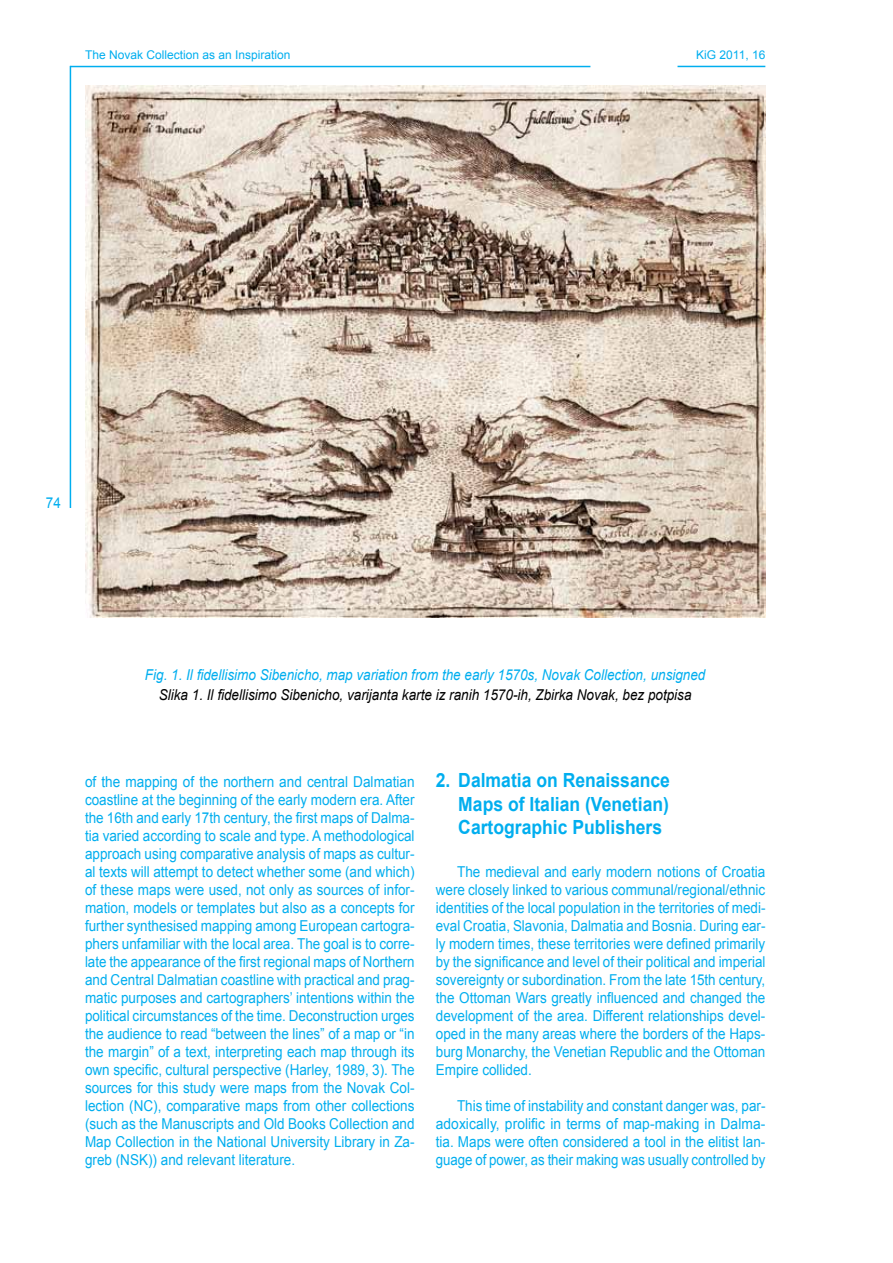
<style>
.page{position:relative;width:893px;height:1263px;background:#fff}
.page>*{position:absolute;margin:0;border:0;box-sizing:border-box;transform-origin:0 0}
.t1{font:700 19.5px/23.4px "Arial";color:#00aeef;text-align:justify;scale:.9 1}
.t2{font:15px/18px "Arial";color:#00aeef;text-align:justify;scale:.91 1}
.t3{font:15px/18px "Arial";color:#00aeef;text-align:justify;scale:.9 1}
.t4{font:italic 15px "Arial";color:#00aeef;scale:.9 1}
.t5{font:italic 15px "Arial";color:#000;scale:.9 1}
.t6{font:12px "Arial";color:#00aeef}
</style>
<div class="page">
<hr style="left:70px;top:66px;width:520px;height:1px;background:#00aeef">
<hr style="left:70px;top:66px;width:1px;height:442px;background:#00aeef">
<hr style="left:677px;top:66px;width:88px;height:1px;background:#00aeef">
<img style="left:85px;top:85px;width:680px;height:532px">
<p class="t6" style="left:85px;top:47px;width:207px">The Novak Collection as an Inspiration</p>
<p class="t6" style="left:696px;top:47px;width:71px">KiG 2011, 16</p>
<p class="t3" style="left:46px;top:494px;width:18px">74</p>
<p class="t4" style="left:145px;top:665px;width:624px">Fig. 1. Il fidellisimo Sibenicho, map variation from the early 1570s, Novak Collection, unsigned</p>
<p class="t5" style="left:159px;top:685px;width:593px">Slika 1. Il fidellisimo Sibenicho, varijanta karte iz ranih 1570-ih, Zbirka Novak, bez potpisa</p>
<p class="t2" style="left:85px;top:773px;width:364px">of the mapping of the northern and central Dalmatian coastline at the beginning of the early modern era. After the 16th and early 17th century, the first maps of Dalma&shy;tia varied according to scale and type. A methodological approach using comparative analysis of maps as cultur&shy;al texts will attempt to detect whether some (and which) of these maps were used, not only as sources of infor&shy;mation, models or templates but also as a concepts for further synthesised mapping among European cartogra&shy;phers unfamiliar with the local area. The goal is to corre&shy;late the appearance of the first regional maps of Northern and Central Dalmatian coastline with practical and prag&shy;matic purposes and cartographers’ intentions within the political circumstances of the time. Deconstruction urges the audience to read “between the lines” of a map or “in the margin” of a text, interpreting each map through its own specific, cultural perspective (Harley, 1989, 3). The sources for this study were maps from the Novak Col&shy;lection (NC), comparative maps from other collections (such as the Manuscripts and Old Books Collection and Map Collection in the National University Library in Za&shy;greb (NSK)) and relevant literature.</p>
<h1 class="t1" style="left:458px;top:769px;width:237px;text-indent:-22px">2. Dalmatia on Renaissance Maps of Italian (Venetian)<br>Cartographic Publishers</h1>
<p class="t3" style="left:436px;top:863px;width:368px;text-indent:21px">The medieval and early modern notions of Croatia were closely linked to various communal/regional/ethnic identities of the local population in the territories of medi&shy;eval Croatia, Slavonia, Dalmatia and Bosnia. During ear&shy;ly modern times, these territories were defined primarily by the significance and level of their political and imperial sovereignty or subordination. From the late 15th century, the Ottoman Wars greatly influenced and changed the development of the area. Different relationships devel&shy;oped in the many areas where the borders of the Haps&shy;burg Monarchy, the Venetian Republic and the Ottoman Empire collided.</p>
<p class="t3" style="left:436px;top:1097px;width:368px;text-indent:21px">This time of instability and constant danger was, par&shy;adoxically, prolific in terms of map-making in Dalma&shy;tia. Maps were often considered a tool in the elitist lan&shy;guage of power, as their making was usually controlled by</p>
</div>
